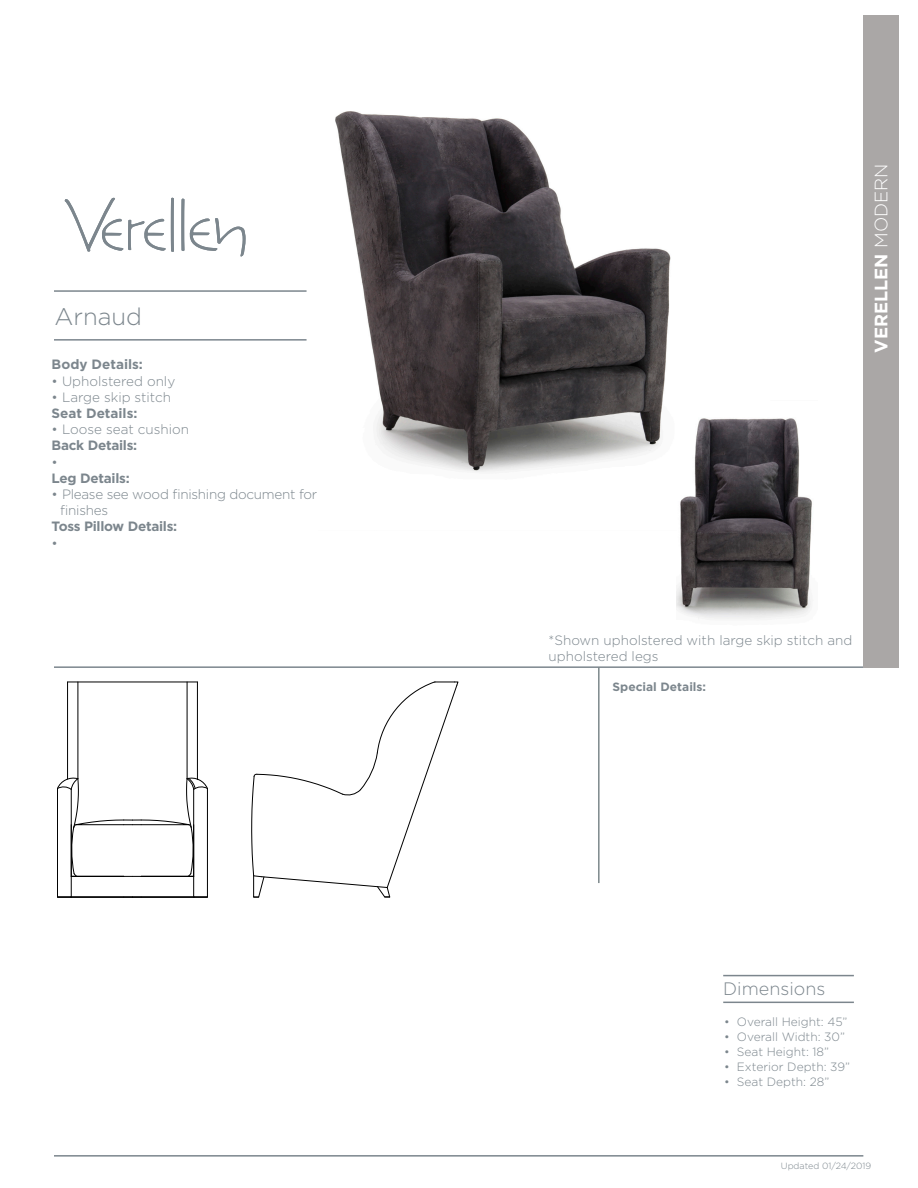
<style>
.page{position:relative;width:918px;height:1188px;background:#fff}
.page>*{position:absolute;margin:0;border:0;box-sizing:border-box;transform-origin:0 0}
.t1{font:300 24px "Gotham";color:#7c868d}
.t2{font:700 18px "Gotham";color:#fff}
.t3{font:300 18px "Gotham";color:#7c868d}
.t4{font:300 13.5px/16.2px "Gotham";color:#7c868d}
.t5{font:700 13.5px "Gotham";letter-spacing:-.02em;color:#7c868d}
.t6{font:300 13.5px "Gotham";letter-spacing:-.02em;color:#7c868d}
.t7{font:700 13.5px "Gotham";color:#7c868d}
.t8{font:300 12px "Gotham";color:#7c868d}
.t9{font:700 12px "Gotham";color:#7c868d}
.t10{font:300 9px "Gotham";color:#7c868d}
.s1{font-weight:300}
</style>
<div class="page">
<hr style="left:54px;top:339px;width:253px;height:2px;background:#7c868d">
<hr style="left:54px;top:290px;width:253px;height:2px;background:#7c868d">
<hr style="left:54px;top:666px;width:809px;height:2px;background:#7c868d">
<hr style="left:54px;top:1155px;width:809px;height:2px;background:#7c868d">
<svg style="left:64px;top:198px;width:110px;height:54px"></svg>
<svg style="left:181px;top:199px;width:65px;height:57px"></svg>
<hr style="left:723px;top:1002px;width:131px;height:1px;background:#7c868d">
<hr style="left:723px;top:975px;width:131px;height:1px;background:#7c868d">
<div style="left:863px;top:15px;width:35px;height:653px;background:#aaa7a6"></div>
<hr style="left:68px;top:682px;width:129px;height:1px;background:#000">
<hr style="left:78px;top:682px;width:1px;height:97px;background:#000">
<hr style="left:67px;top:682px;width:1px;height:97px;background:#000">
<hr style="left:197px;top:682px;width:1px;height:98px;background:#000">
<hr style="left:187px;top:682px;width:1px;height:96px;background:#000">
<svg style="left:57px;top:776px;width:151px;height:122px"></svg>
<svg style="left:251px;top:682px;width:207px;height:216px"></svg>
<img style="left:677px;top:418px;width:135px;height:201px">
<img style="left:335px;top:111px;width:336px;height:361px">
<hr style="left:598px;top:667px;width:2px;height:216px;background:#7d888c">
<p class="t1" style="left:54px;top:302px;width:89px">Arnaud</p>
<p class="t7" style="left:52px;top:356px;width:93px">Body Details:</p>
<p class="t4" style="left:52px;top:372px;width:125px">• Upholstered only</p>
<p class="t4" style="left:52px;top:389px;width:121px">• Large skip stitch</p>
<p class="t7" style="left:52px;top:404px;width:87px">Seat Details:</p>
<p class="t4" style="left:52px;top:421px;width:139px">• Loose seat cushion</p>
<p class="t5" style="left:52px;top:437px;width:87px">Back Details:</p>
<p class="t4" style="left:52px;top:453px;width:8px">•</p>
<p class="t5" style="left:52px;top:469px;width:80px">Leg Details:</p>
<p class="t6" style="left:52px;top:486px;width:267px">• Please see wood finishing document for</p>
<p class="t4" style="left:60px;top:502px;width:49px">finishes</p>
<p class="t5" style="left:52px;top:518px;width:127px">Toss Pillow Details:</p>
<p class="t4" style="left:52px;top:534px;width:8px">•</p>
<p class="t2" style="left:869px;top:352px;width:190px;rotate:-90deg">VERELLEN <span class="s1">MODERN</span></p>
<p class="t4" style="left:549px;top:632px;width:305px">*Shown upholstered with large skip stitch and upholstered legs</p>
<p class="t9" style="left:613px;top:678px;width:95px">Special Details:</p>
<p class="t3" style="left:723px;top:977px;width:104px">Dimensions</p>
<p class="t8" style="left:724px;top:1014px;width:125px">• Overall Height: 45”</p>
<p class="t8" style="left:724px;top:1029px;width:122px">• Overall Width: 30”</p>
<p class="t8" style="left:724px;top:1044px;width:106px">• Seat Height: 18”</p>
<p class="t8" style="left:724px;top:1059px;width:128px">• Exterior Depth: 39”</p>
<p class="t8" style="left:724px;top:1074px;width:107px">• Seat Depth: 28”</p>
<p class="t10" style="left:781px;top:1160px;width:92px">Updated 01/24/2019</p>
</div>
